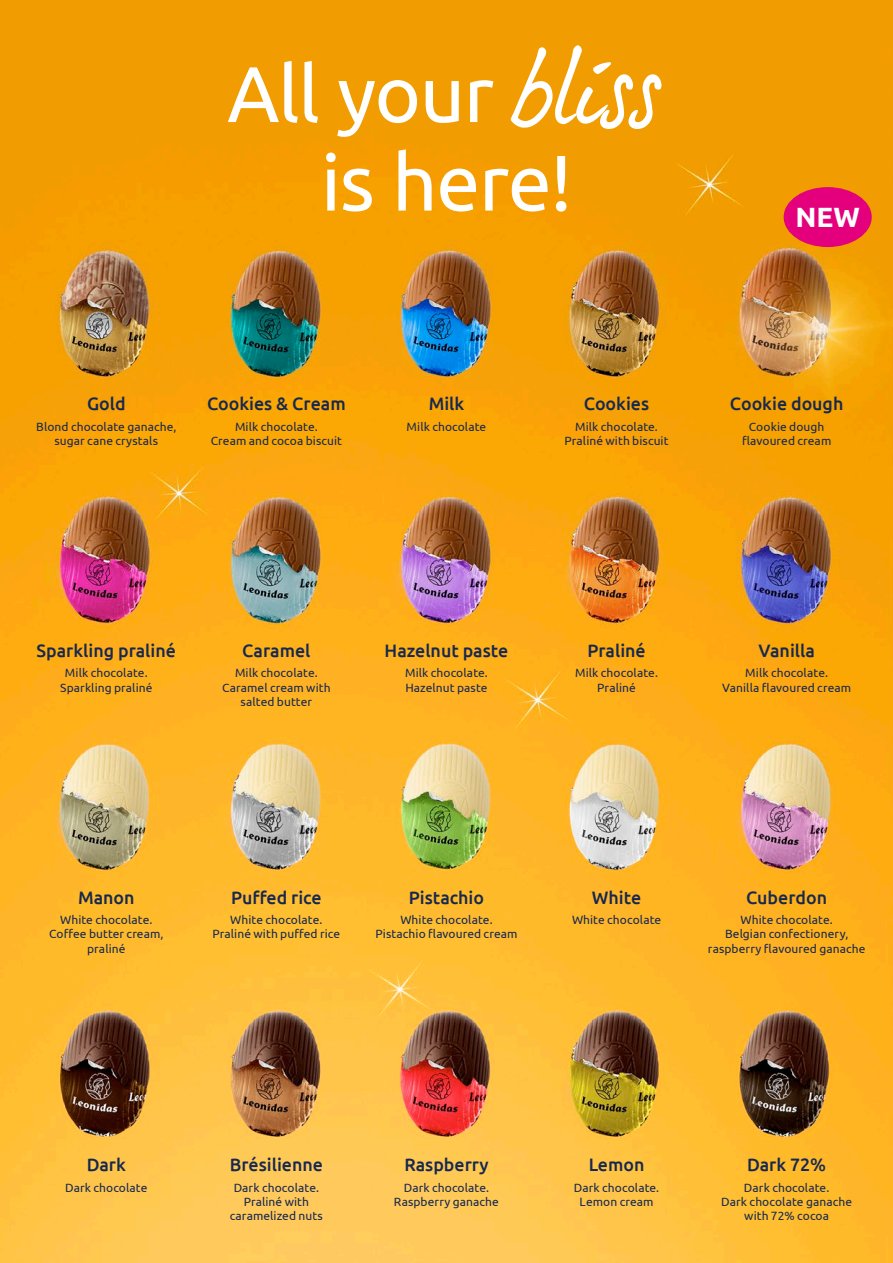
<style>
.page{position:relative;width:893px;height:1263px;background:#fff}
.page>*{position:absolute;margin:0;border:0;box-sizing:border-box;transform-origin:0 0}
.t1{font:78.75px/88.5px "Ubuntu";letter-spacing:-.015em;color:#fff;text-align:center}
.t2{font:700 27.9px "Ubuntu";color:#fff}
.t3{font:500 18px "Ubuntu";color:#17284f}
.t4{font:12px/14.4px "Ubuntu";letter-spacing:.005em;color:#17284f;text-align:center}
.s1{font-family:"Leonidas Script TB";font-size:105px}
</style>
<div class="page">
<img style="left:0;top:0;width:893px;height:1263px">
<div style="left:784px;top:187px;width:88px;height:60px;background:#e4007c;border-radius:50%"></div>
<h1 class="t1" style="left:227px;top:47px;width:440px">All your <span class="s1">bliss </span>is here!</h1>
<h2 class="t2" style="left:795px;top:200px;width:66px">NEW</h2>
<h3 class="t3" style="left:87px;top:393px;width:40px">Gold</h3>
<h3 class="t3" style="left:207px;top:393px;width:140px">Cookies &amp; Cream</h3>
<h3 class="t3" style="left:429px;top:393px;width:37px">Milk</h3>
<h3 class="t3" style="left:584px;top:393px;width:67px">Cookies</h3>
<h3 class="t3" style="left:730px;top:393px;width:115px">Cookie dough</h3>
<p class="t4" style="left:36px;top:419px;width:142px">Blond chocolate ganache, sugar cane crystals</p>
<p class="t4" style="left:211px;top:419px;width:133px">Milk chocolate.<br>Cream and cocoa biscuit</p>
<p class="t4" style="left:407px;top:419px;width:81px">Milk chocolate</p>
<p class="t4" style="left:565px;top:419px;width:106px">Milk chocolate.<br>Praliné with biscuit</p>
<p class="t4" style="left:742px;top:419px;width:91px">Cookie dough flavoured cream</p>
<h3 class="t3" style="left:37px;top:639px;width:141px">Sparkling praliné</h3>
<h3 class="t3" style="left:242px;top:639px;width:70px">Caramel</h3>
<h3 class="t3" style="left:385px;top:639px;width:125px">Hazelnut paste</h3>
<h3 class="t3" style="left:587px;top:639px;width:60px">Praliné</h3>
<h3 class="t3" style="left:758px;top:639px;width:58px">Vanilla</h3>
<p class="t4" style="left:60px;top:665px;width:94px">Milk chocolate.<br>Sparkling praliné</p>
<p class="t4" style="left:222px;top:665px;width:110px">Milk chocolate.<br>Caramel cream with salted butter</p>
<p class="t4" style="left:405px;top:665px;width:84px;text-align:left">Milk chocolate.<br>Hazelnut paste</p>
<p class="t4" style="left:575px;top:665px;width:84px">Milk chocolate.<br>Praliné</p>
<p class="t4" style="left:722px;top:665px;width:130px">Milk chocolate.<br>Vanilla flavoured cream</p>
<h3 class="t3" style="left:78px;top:886px;width:58px">Manon</h3>
<h3 class="t3" style="left:231px;top:886px;width:92px">Puffed rice</h3>
<h3 class="t3" style="left:409px;top:886px;width:77px">Pistachio</h3>
<h3 class="t3" style="left:592px;top:886px;width:51px">White</h3>
<h3 class="t3" style="left:746px;top:886px;width:82px">Cuberdon</h3>
<p class="t4" style="left:49px;top:912px;width:116px">White chocolate.<br>Coffee butter cream, praliné</p>
<p class="t4" style="left:213px;top:912px;width:129px">White chocolate.<br>Praliné with puffed rice</p>
<p class="t4" style="left:376px;top:912px;width:143px">White chocolate.<br>Pistachio flavoured cream</p>
<p class="t4" style="left:572px;top:912px;width:91px">White chocolate</p>
<p class="t4" style="left:708px;top:912px;width:159px">White chocolate.<br>Belgian confectionery, raspberry flavoured ganache</p>
<h3 class="t3" style="left:87px;top:1154px;width:41px">Dark</h3>
<h3 class="t3" style="left:230px;top:1154px;width:95px">Brésilienne</h3>
<h3 class="t3" style="left:404px;top:1154px;width:86px">Raspberry</h3>
<h3 class="t3" style="left:589px;top:1154px;width:57px">Lemon</h3>
<h3 class="t3" style="left:747px;top:1154px;width:81px">Dark 72%</h3>
<p class="t4" style="left:65px;top:1180px;width:84px">Dark chocolate</p>
<p class="t4" style="left:230px;top:1180px;width:95px">Dark chocolate.<br>Praliné with caramelized nuts</p>
<p class="t4" style="left:394px;top:1180px;width:106px">Dark chocolate.<br>Raspberry ganache</p>
<p class="t4" style="left:574px;top:1180px;width:87px">Dark chocolate.<br>Lemon cream</p>
<p class="t4" style="left:721px;top:1180px;width:132px">Dark chocolate.<br>Dark chocolate ganache with 72% cocoa</p>
</div>
